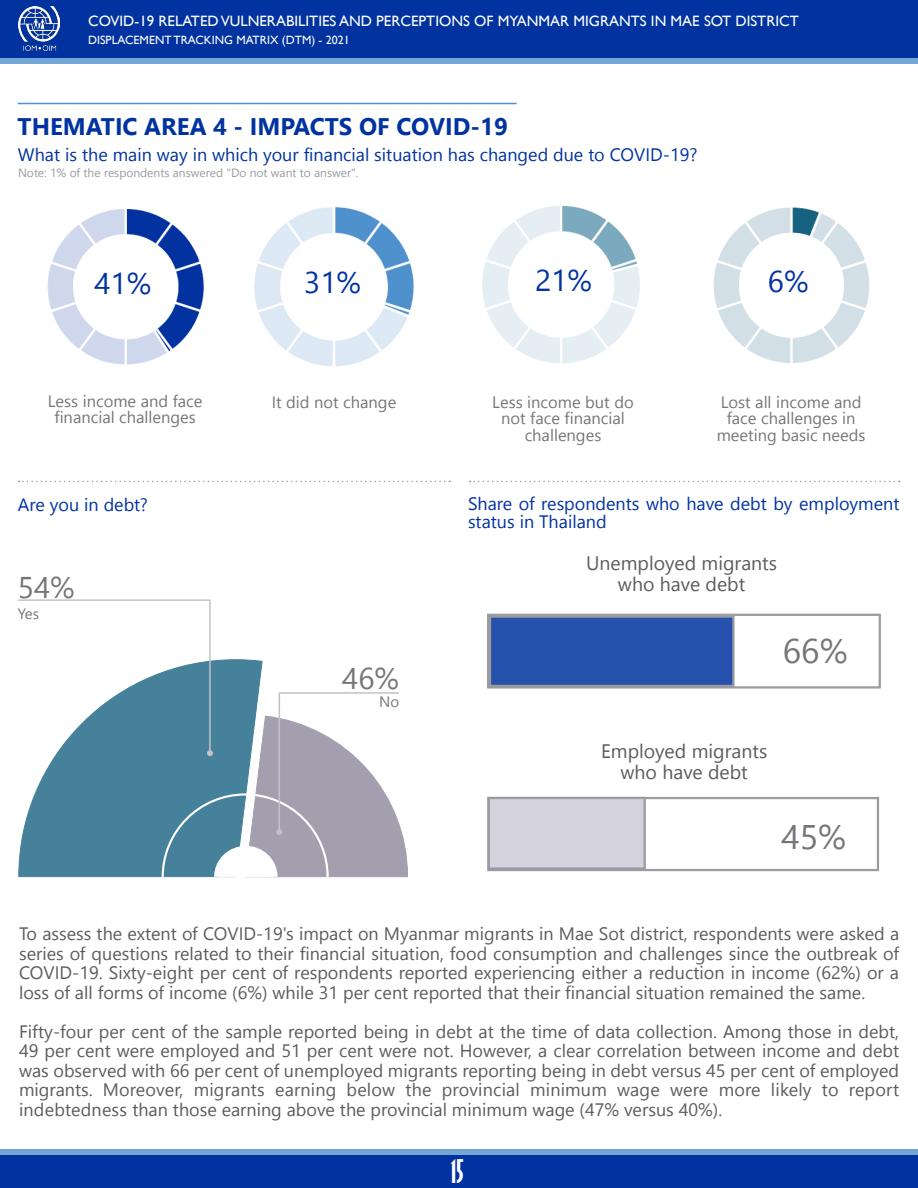
<style>
.page{position:relative;width:918px;height:1188px;background:#fff}
.page>*{position:absolute;margin:0;border:0;box-sizing:border-box;transform-origin:0 0}
.t1{font:34.2px "Nirmala UI";color:#757679}
.t2{font:30px "Nirmala UI";color:#0033a0}
.t3{font:30px "Nirmala UI";color:#757679}
.t4{font:700 extra-condensed 30px "Gill Sans";color:#fff}
.t5{font:700 24px "Nirmala UI";color:#0033a0}
.t6{font:19.5px "Nirmala UI";color:#5c5c5f}
.t7{font:18px/19.5px "Nirmala UI";color:#5c5c5f;text-align:justify}
.t8{font:18px/18px "Nirmala UI";color:#0033a0}
.t9{font:16.5px/16.5px "Nirmala UI";color:#757679;text-align:center}
.Book_name{font:15px "Gill Sans";color:#fff}
.t10{font:15px "Nirmala UI";color:#757679}
.t11{font:12px "Nirmala UI";color:#999b9e}
.Book_name-2{font:12px "Gill Sans";color:#fff}
</style>
<div class="page">
<img style="left:713px;top:207px;width:157px;height:156px">
<img style="left:482px;top:205px;width:158px;height:158px">
<img style="left:254px;top:207px;width:160px;height:159px">
<img style="left:47px;top:209px;width:157px;height:156px">
<div style="left:0;top:1155px;width:918px;height:33px;background:#0033a0"></div>
<div style="left:0;top:1149px;width:918px;height:6px;background:#73a7d7"></div>
<div style="left:0;top:0;width:918px;height:58px;background:#0033a0"></div>
<img style="left:18px;top:6px;width:41px;height:45px">
<div style="left:0;top:58px;width:918px;height:6px;background:#73a7d7"></div>
<hr style="left:18px;top:103px;width:499px;height:1px;background:#5090cc">
<svg style="left:19px;top:481px;width:431px;height:1px"></svg>
<svg style="left:470px;top:481px;width:430px;height:1px"></svg>
<hr style="left:279px;top:692px;width:120px;height:2px;background:#c2c3c6">
<svg style="left:18px;top:659px;width:245px;height:218px"></svg>
<hr style="left:18px;top:599px;width:192px;height:2px;background:#c2c3c6">
<hr style="left:209px;top:600px;width:2px;height:153px;background:#c2c3c6">
<hr style="left:279px;top:694px;width:1px;height:138px;background:#c2c3c6">
<svg style="left:161px;top:716px;width:247px;height:162px"></svg>
<div style="left:487px;top:614px;width:394px;height:75px;border:2px solid #999b9e"></div>
<div style="left:489px;top:615px;width:246px;height:72px;background:#2652ae;border:2px solid #999b9e"></div>
<div style="left:487px;top:797px;width:392px;height:74px;border:2px solid #999b9e"></div>
<div style="left:488px;top:797px;width:158px;height:73px;background:#d4d2de;border:2px solid #999b9e"></div>
<p class="Book_name" style="left:88px;top:12px;width:712px">COVID-19 RELATED VULNERABILITIES AND PERCEPTIONS OF MYANMAR MIGRANTS IN MAE SOT DISTRICT</p>
<p class="Book_name-2" style="left:88px;top:33px;width:263px">DISPLACEMENT TRACKING MATRIX (DTM) - 2021</p>
<p class="t5" style="left:18px;top:108px;width:492px">THEMATIC AREA 4 - IMPACTS OF COVID-19</p>
<p class="t8" style="left:18px;top:145px;width:681px">What is the main way in which your financial situation has changed due to COVID-19?</p>
<p class="t11" style="left:18px;top:163px;width:342px">Note: 1% of the respondents answered "Do not want to answer".</p>
<p class="t2" style="left:94px;top:259px;width:58px">41%</p>
<p class="t2" style="left:304px;top:259px;width:58px">31%</p>
<p class="t2" style="left:535px;top:256px;width:58px">21%</p>
<p class="t2" style="left:768px;top:258px;width:42px">6%</p>
<p class="t9" style="left:48px;top:392px;width:156px">Less income and face</p>
<p class="t9" style="left:272px;top:393px;width:126px">It did not change</p>
<p class="t9" style="left:55px;top:408px;width:143px">financial challenges</p>
<p class="t8" style="left:18px;top:494px;width:132px">Are you in debt?</p>
<p class="t3" style="left:18px;top:564px;width:58px">54%</p>
<p class="t10" style="left:18px;top:602px;width:23px">Yes</p>
<p class="t3" style="left:342px;top:655px;width:58px">46%</p>
<p class="t10" style="left:379px;top:690px;width:22px">No</p>
<p class="t9" style="left:492px;top:393px;width:143px">Less income but do not face financial challenges</p>
<p class="t9" style="left:717px;top:393px;width:150px">Lost all income and face challenges in meeting basic needs</p>
<p class="t8" style="left:468px;top:494px;width:433px">Share of respondents who have debt by employment status in Thailand</p>
<p class="t6" style="left:586px;top:548px;width:193px">Unemployed migrants</p>
<p class="t6" style="left:618px;top:569px;width:129px">who have debt</p>
<p class="t1" style="left:783px;top:624px;width:66px">66%</p>
<p class="t6" style="left:601px;top:736px;width:168px">Employed migrants</p>
<p class="t6" style="left:620px;top:757px;width:129px">who have debt</p>
<p class="t1" style="left:781px;top:810px;width:66px">45%</p>
<p class="t7" style="left:19px;top:923px;width:882px">To assess the extent of COVID-19's impact on Myanmar migrants in Mae Sot district, respondents were asked a series of questions related to their financial situation, food consumption and challenges since the outbreak of COVID-19. Sixty-eight per cent of respondents reported experiencing either a reduction in income (62%) or a loss of all forms of income (6%) while 31 per cent reported that their financial situation remained the same.</p>
<p class="t7" style="left:19px;top:1021px;width:882px">Fifty-four per cent of the sample reported being in debt at the time of data collection. Among those in debt, 49 per cent were employed and 51 per cent were not. However, a clear correlation between income and debt was observed with 66 per cent of unemployed migrants reporting being in debt versus 45 per cent of employed migrants. Moreover, migrants earning below the provincial minimum wage were more likely to report indebtedness than those earning above the provincial minimum wage (47% versus 40%).</p>
<p class="t4" style="left:451px;top:1153px;width:14px">15</p>
</div>
